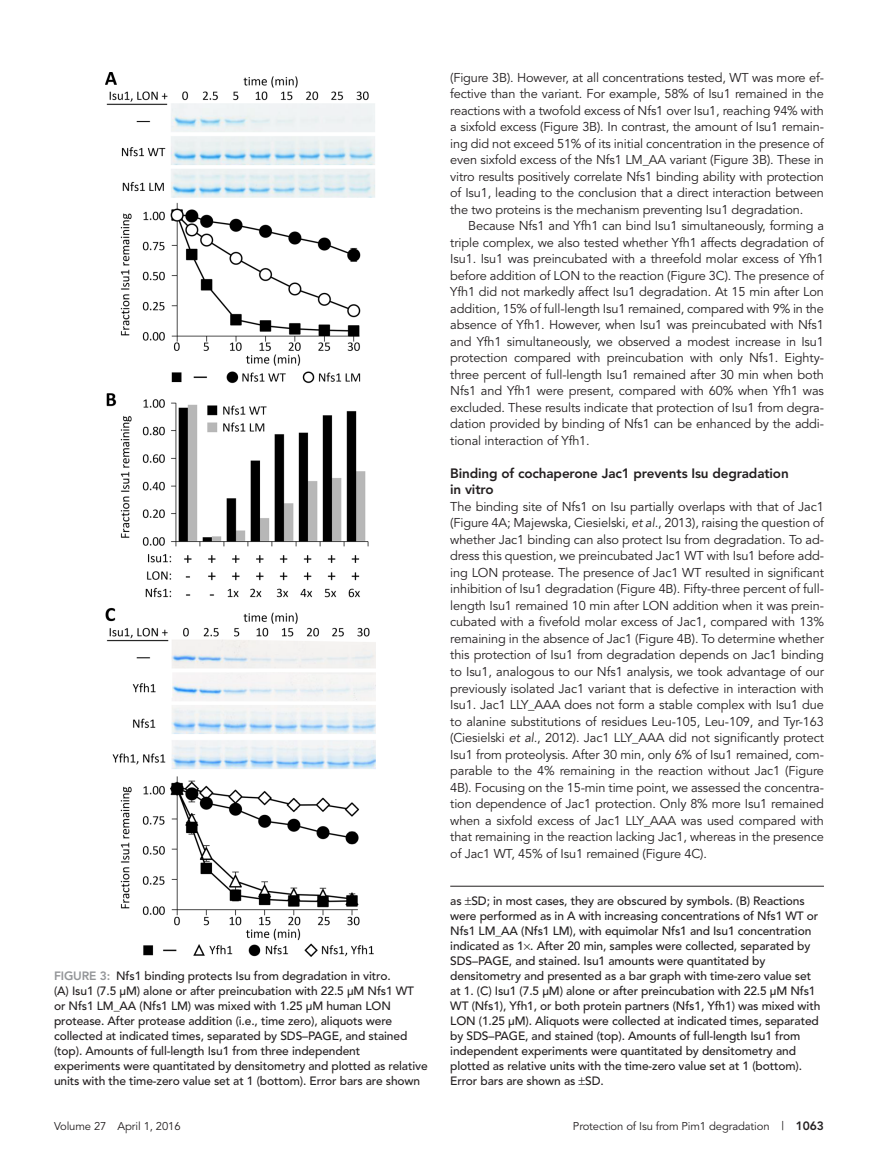
<style>
.page{position:relative;width:878px;height:1175px;background:#fff}
.page>*{position:absolute;margin:0;border:0;box-sizing:border-box;transform-origin:0 0}
.t1{font:800 13.5px/16.5px "Avenir";letter-spacing:-.01em;color:#231f20}
.Para{font:12.75px/16.5px "Avenir";letter-spacing:-.01em;color:#231f20;text-align:justify}
.ParaFL{font:12.75px/16.5px "Avenir";letter-spacing:-.01em;color:#231f20;text-align:justify}
.FigCaption{font:500 12px/15px "Avenir";letter-spacing:-.01em;color:#231f20}
.t2{font:11.25px "Avenir";letter-spacing:-.01em;color:#231f20}
.s1{font-weight:800;color:#939598}
.s2{font-style:italic}
.s3{font-size:12px}
.s4{font-weight:800;font-size:12px}
</style>
<div class="page">
<img style="left:106px;top:72px;width:270px;height:884px">
<hr style="left:450px;top:885px;width:374px;height:1px;background:#231f20">
<p class="FigCaption" style="left:54px;top:968px;width:375px"><span class="s1">FIGURE 3:</span> Nfs1 binding protects Isu from degradation in vitro.<br>(A) Isu1 (7.5 μM) alone or after preincubation with 22.5 μM Nfs1 WT or Nfs1 LM_AA (Nfs1 LM) was mixed with 1.25 μM human LON protease. After protease addition (i.e., time zero), aliquots were collected at indicated times, separated by SDS–PAGE, and stained (top). Amounts of full-length Isu1 from three independent experiments were quantitated by densitometry and plotted as relative units with the time-zero value set at 1 (bottom). Error bars are shown</p>
<p class="Para" style="left:450px;top:69px;width:375px">(Figure 3B). However, at all concentrations tested, WT was more ef&shy;fective than the variant. For example, 58% of Isu1 remained in the reactions with a twofold excess of Nfs1 over Isu1, reaching 94% with a sixfold excess (Figure 3B). In contrast, the amount of Isu1 remain&shy;ing did not exceed 51% of its initial concentration in the presence of even sixfold excess of the Nfs1 LM_AA variant (Figure 3B). These in vitro results positively correlate Nfs1 binding ability with protection of Isu1, leading to the conclusion that a direct interaction between the two proteins is the mechanism preventing Isu1 degradation.</p>
<p class="Para" style="left:450px;top:218px;width:375px;text-indent:18px">Because Nfs1 and Yfh1 can bind Isu1 simultaneously, forming a triple complex, we also tested whether Yfh1 affects degradation of Isu1. Isu1 was preincubated with a threefold molar excess of Yfh1 before addition of LON to the reaction (Figure 3C). The presence of Yfh1 did not markedly affect Isu1 degradation. At 15 min after Lon addition, 15% of full-length Isu1 remained, compared with 9% in the absence of Yfh1. However, when Isu1 was preincubated with Nfs1 and Yfh1 simultaneously, we observed a modest increase in Isu1 protection compared with preincubation with only Nfs1. Eighty&shy;three percent of full-length Isu1 remained after 30 min when both Nfs1 and Yfh1 were present, compared with 60% when Yfh1 was excluded. These results indicate that protection of Isu1 from degra&shy;dation provided by binding of Nfs1 can be enhanced by the addi&shy;tional interaction of Yfh1.</p>
<h2 class="t1" style="left:450px;top:465px;width:340px">Binding of cochaperone Jac1 prevents Isu degradation in vitro</h2>
<p class="ParaFL" style="left:450px;top:498px;width:375px">The binding site of Nfs1 on Isu partially overlaps with that of Jac1 (Figure 4A; Majewska, Ciesielski, <span class="s2">et al.</span>, 2013), raising the question of whether Jac1 binding can also protect Isu from degradation. To ad&shy;dress this question, we preincubated Jac1 WT with Isu1 before add&shy;ing LON protease. The presence of Jac1 WT resulted in significant inhibition of Isu1 degradation (Figure 4B). Fifty-three percent of full&shy;length Isu1 remained 10 min after LON addition when it was prein&shy;cubated with a fivefold molar excess of Jac1, compared with 13% remaining in the absence of Jac1 (Figure 4B). To determine whether this protection of Isu1 from degradation depends on Jac1 binding to Isu1, analogous to our Nfs1 analysis, we took advantage of our previously isolated Jac1 variant that is defective in interaction with Isu1. Jac1 LLY_AAA does not form a stable complex with Isu1 due to alanine substitutions of residues Leu-105, Leu-109, and Tyr-163 (Ciesielski <span class="s2">et al.</span>, 2012). Jac1 LLY_AAA did not significantly protect Isu1 from proteolysis. After 30 min, only 6% of Isu1 remained, com&shy;parable to the 4% remaining in the reaction without Jac1 (Figure 4B). Focusing on the 15-min time point, we assessed the concentra&shy;tion dependence of Jac1 protection. Only 8% more Isu1 remained when a sixfold excess of Jac1 LLY_AAA was used compared with that remaining in the reaction lacking Jac1, whereas in the presence of Jac1 WT, 45% of Isu1 remained (Figure 4C).</p>
<p class="FigCaption" style="left:450px;top:893px;width:371px">as SD; in most cases, they are obscured by symbols. (B) Reactions were performed as in A with increasing concentrations of Nfs1 WT or Nfs1 LM_AA (Nfs1 LM), with equimolar Nfs1 and Isu1 concentration indicated as 1 . After 20 min, samples were collected, separated by SDS–PAGE, and stained. Isu1 amounts were quantitated by densitometry and presented as a bar graph with time-zero value set at 1. (C) Isu1 (7.5 μM) alone or after preincubation with 22.5 μM Nfs1<br>WT (Nfs1), Yfh1, or both protein partners (Nfs1, Yfh1) was mixed with LON (1.25 μM). Aliquots were collected at indicated times, separated by SDS–PAGE, and stained (top). Amounts of full-length Isu1 from independent experiments were quantitated by densitometry and plotted as relative units with the time-zero value set at 1 (bottom).<br>Error bars are shown as SD.</p>
<p class="t2" style="left:54px;top:1119px;width:128px">Volume 27 April 1, 2016</p>
<p class="t2" style="left:573px;top:1119px;width:252px">Protection of Isu from Pim1 degradation <span class="s3">|</span> <span class="s4">1063</span></p>
</div>
